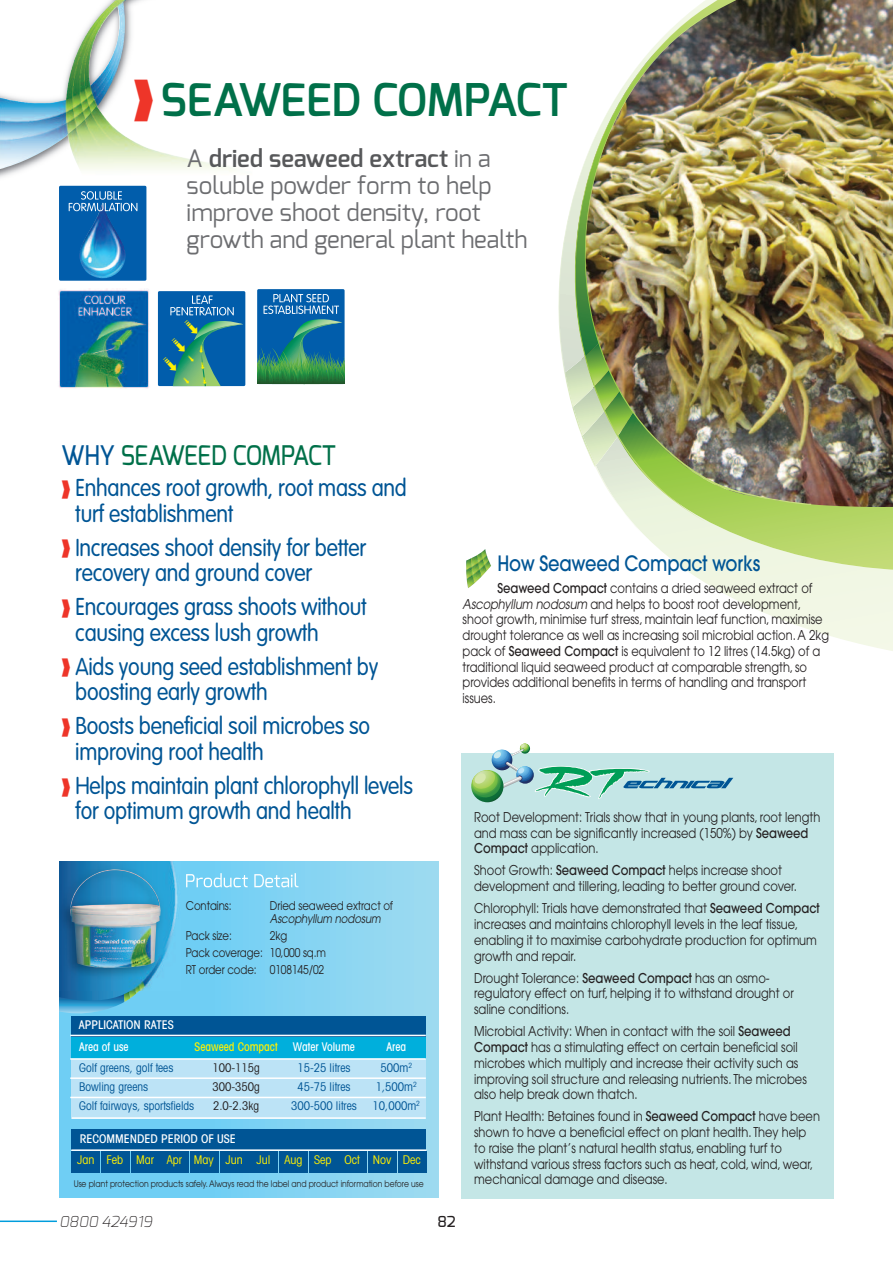
<style>
.page{position:relative;width:893px;height:1263px;background:#fff}
.page>*{position:absolute;margin:0;border:0;box-sizing:border-box;transform-origin:0 0}
.t1{font:600 45px "Exo";letter-spacing:-.005em;color:#007049}
.t2{font:500 27px "Exo";letter-spacing:-.01em;color:#007049;scale:.9 1}
.t3{font:300 24px/25.5px "VAG Rounded";letter-spacing:-.01em;color:#005595;scale:.9 1}
.t4{font:24px/27px "Exo";color:#6c6d70}
.t5{font:500 21px "Avant Garde";letter-spacing:-.01em;color:#005595;scale:.85 1}
.t6{font:italic 200 15px "Exo";color:#231f20}
.t7{font:500 15px "Exo";color:#231f20}
.t8{font:13.5px/15.8px "Avant Garde";color:#231f20;scale:.85 1}
.t9{font:condensed 12px "Avant Garde";color:#005595;scale:.95 1}
.t10{font:12px/17px "Avant Garde";letter-spacing:-.01em;color:#231f20;scale:.85 1}
.t11{font:500 condensed 12px/22px "Avant Garde";color:#fff}
.t12{font:condensed 12px "Avant Garde";color:#fff101}
.t13{font:condensed 12px "Avant Garde";color:#231f20;scale:.95 1}
.t14{font:italic 12px "Avant Garde";letter-spacing:-.005em;color:#231f20;scale:.85 1}
.t15{font:500 condensed 12px "Avant Garde";color:#fff;scale:.95 1}
.t16{font:500 condensed 12px "Avant Garde";color:#fff101;scale:.95 1}
.t17{font:9px "Avant Garde";color:#231f20;scale:.85 1}
.s1{color:#ee3529}
.s2{font-weight:600;color:#57585a}
.s3{color:#005595}
.s4{font-weight:500}
.s5{font-style:italic}
</style>
<div class="page">
<hr style="left:0;top:1220px;width:57px;height:2px;background:#009ddc">
<img style="left:797px;top:0;width:96px;height:343px">
<svg style="left:688px;top:571px;width:205px;height:80px"></svg>
<img style="left:642px;top:343px;width:251px;height:228px">
<svg style="left:564px;top:373px;width:111px;height:159px"></svg>
<img style="left:572px;top:407px;width:2px;height:29px">
<img style="left:565px;top:372px;width:8px;height:35px">
<img style="left:558px;top:0;width:149px;height:373px">
<img style="left:574px;top:6px;width:237px;height:499px">
<img style="left:0;top:0;width:142px;height:178px">
<img style="left:0;top:0;width:127px;height:169px">
<img style="left:67px;top:106px;width:168px;height:72px">
<svg style="left:60px;top:862px;width:379px;height:335px;background:#86d3f1"></svg>
<svg style="left:60px;top:862px;width:188px;height:156px;background:#6dc9ee"></svg>
<svg style="left:254px;top:873px;width:45px;height:14px"></svg>
<div style="left:71px;top:1035px;width:355px;height:23px;background:#00afdc"></div>
<div style="left:72px;top:1016px;width:354px;height:21px;background:#005595"></div>
<div style="left:72px;top:1059px;width:354px;height:60px;background:#bce3f6"></div>
<hr style="left:70px;top:1035px;width:356px;height:1px;background:#fff">
<hr style="left:70px;top:1058px;width:356px;height:2px;background:#fff">
<hr style="left:70px;top:1077px;width:356px;height:2px;background:#fff">
<hr style="left:70px;top:1097px;width:356px;height:1px;background:#fff">
<img style="left:59px;top:861px;width:121px;height:130px">
<img style="left:70px;top:869px;width:91px;height:99px">
<div style="left:72px;top:1151px;width:28px;height:22px;background:#005595"></div>
<div style="left:101px;top:1151px;width:28px;height:22px;background:#005595"></div>
<div style="left:131px;top:1151px;width:28px;height:22px;background:#005595"></div>
<div style="left:161px;top:1151px;width:28px;height:22px;background:#005595"></div>
<div style="left:190px;top:1151px;width:28px;height:22px;background:#005595"></div>
<div style="left:220px;top:1151px;width:28px;height:22px;background:#005595"></div>
<div style="left:250px;top:1151px;width:28px;height:22px;background:#005595"></div>
<div style="left:279px;top:1151px;width:28px;height:22px;background:#005595"></div>
<div style="left:309px;top:1151px;width:28px;height:22px;background:#005595"></div>
<div style="left:339px;top:1151px;width:28px;height:22px;background:#005595"></div>
<div style="left:368px;top:1151px;width:28px;height:22px;background:#005595"></div>
<div style="left:398px;top:1151px;width:28px;height:22px;background:#005595"></div>
<div style="left:72px;top:1129px;width:354px;height:21px;background:#005595"></div>
<hr style="left:71px;top:1149px;width:355px;height:2px;background:#fff">
<hr style="left:72px;top:1117px;width:354px;height:2px;background:#fff">
<div style="left:461px;top:753px;width:372px;height:446px;background:#c4e6e6"></div>
<svg style="left:471px;top:770px;width:32px;height:32px"></svg>
<svg style="left:471px;top:743px;width:262px;height:56px"></svg>
<div style="left:58px;top:184px;width:90px;height:98px;background:#015dab;border-radius:3px"></div>
<div style="left:56px;top:183px;width:93px;height:101px;border:3px solid #fff;border-radius:3px"></div>
<img style="left:79px;top:211px;width:47px;height:68px">
<svg style="left:69px;top:191px;width:68px;height:20px"></svg>
<img style="left:58px;top:288px;width:93px;height:101px;border-radius:4px">
<div style="left:156px;top:290px;width:91px;height:97px;background:#015dab;border-radius:3px"></div>
<div style="left:155px;top:288px;width:93px;height:101px;border:3px solid #fff;border-radius:3px"></div>
<div style="left:256px;top:288px;width:90px;height:97px;background:#015dab;border-radius:3px"></div>
<div style="left:254px;top:286px;width:93px;height:101px;border:3px solid #fff;border-radius:3px"></div>
<svg style="left:257px;top:294px;width:88px;height:90px"></svg>
<img style="left:466px;top:549px;width:25px;height:39px">
<svg style="left:162px;top:295px;width:81px;height:91px"></svg>
<h1 class="t1" style="left:132px;top:81px;width:437px"><span class="s1">❱</span>SEAWEED COMPACT</h1>
<h3 class="t4" style="left:187px;top:145px;width:342px">A <span class="s2">dried seaweed extract</span> in a soluble powder form to help improve shoot density, root growth and general plant health</h3>
<h2 class="t2" style="left:61px;top:444px;width:307px"><span class="s3">WHY</span> SEAWEED COMPACT</h2>
<h3 class="t3" style="left:75px;top:477px;width:370px;text-indent:-14px"><span class="s1">❱</span> Enhances root growth, root mass and turf establishment</h3>
<h3 class="t3" style="left:75px;top:536px;width:325px;text-indent:-14px"><span class="s1">❱</span> Increases shoot density for better recovery and ground cover</h3>
<h3 class="t3" style="left:75px;top:596px;width:325px;text-indent:-14px"><span class="s1">❱</span> Encourages grass shoots without causing excess lush growth</h3>
<h3 class="t3" style="left:75px;top:655px;width:338px;text-indent:-14px"><span class="s1">❱</span> Aids young seed establishment by boosting early growth</h3>
<h3 class="t3" style="left:75px;top:715px;width:329px;text-indent:-14px"><span class="s1">❱</span> Boosts beneficial soil microbes so improving root health</h3>
<h3 class="t3" style="left:75px;top:774px;width:377px;text-indent:-14px"><span class="s1">❱</span> Helps maintain plant chlorophyll levels for optimum growth and health</h3>
<p class="t10" style="left:186px;top:898px;width:55px">Contains:</p>
<p class="t10" style="left:270px;top:898px;width:147px">Dried seaweed extract of</p>
<p class="t14" style="left:270px;top:914px;width:132px">Ascophyllum nodosum</p>
<p class="t10" style="left:186px;top:928px;width:56px">Pack size:</p>
<p class="t10" style="left:186px;top:928px;width:166px;text-indent:84px">2kg<br>Pack coverage: 10,000 sq.m<br>RT order code: 0108145/02</p>
<p class="t11" style="left:79px;top:1015px;width:97px">APPLICATION RATES<br>Area of use</p>
<p class="t16" style="left:195px;top:1042px;width:89px">Seaweed Compact</p>
<p class="t15" style="left:293px;top:1042px;width:67px">Water Volume</p>
<p class="t15" style="left:386px;top:1042px;width:22px">Area</p>
<p class="t9" style="left:79px;top:1063px;width:101px">Golf greens, golf tees</p>
<p class="t13" style="left:212px;top:1063px;width:51px">100-115g</p>
<p class="t9" style="left:297px;top:1063px;width:57px">15-25 litres</p>
<p class="t9" style="left:380px;top:1063px;width:35px">500m<sup>2</sup></p>
<p class="t9" style="left:79px;top:1082px;width:74px">Bowling greens</p>
<p class="t13" style="left:212px;top:1082px;width:51px">300-350g</p>
<p class="t9" style="left:297px;top:1082px;width:57px">45-75 litres</p>
<p class="t9" style="left:376px;top:1082px;width:45px">1,500m<sup>2</sup></p>
<p class="t9" style="left:79px;top:1101px;width:123px">Golf fairways, sportsfields</p>
<p class="t13" style="left:213px;top:1101px;width:50px">2.0-2.3kg</p>
<p class="t9" style="left:291px;top:1101px;width:71px">300-500 litres</p>
<p class="t9" style="left:373px;top:1101px;width:51px">10,000m<sup>2</sup></p>
<p class="t11" style="left:80px;top:1129px;width:157px">RECOMMENDED PERIOD OF USE</p>
<p class="t12" style="left:77px;top:1155px;width:345px">Jan Feb Mar Apr May Jun Jul Aug Sep Oct Nov Dec</p>
<p class="t17" style="left:74px;top:1180px;width:413px">Use plant protection products safely.Always read the label and product information before use</p>
<h3 class="t5" style="left:497px;top:555px;width:311px">How Seaweed Compact works</h3>
<p class="t8" style="left:463px;top:581px;width:433px;text-indent:35px"><span class="s4">Seaweed Compact</span> contains a dried seaweed extract of <span class="s5">Ascophyllum nodosum</span> and helps to boost root development, shoot growth, minimise turf stress, maintain leaf function, maximise drought tolerance as well as increasing soil microbial action.A 2kg pack of <span class="s4">Seaweed Compact</span> is equivalent to 12 litres (14.5kg) of a traditional liquid seaweed product at comparable strength, so provides additional benefits in terms of handling and transport issues.</p>
<p class="t8" style="left:474px;top:810px;width:409px">Root Development: Trials show that in young plants, root length and mass can be significantly increased (150%) by <span class="s4">Seaweed<br>Compact</span> application.</p>
<p class="t8" style="left:474px;top:864px;width:381px">Shoot Growth: <span class="s4">Seaweed Compact</span> helps increase shoot development and tillering, leading to better ground cover.</p>
<p class="t8" style="left:474px;top:902px;width:408px">Chlorophyll: Trials have demonstrated that <span class="s4">Seaweed Compact </span>increases and maintains chlorophyll levels in the leaf tissue, enabling it to maximise carbohydrate production for optimum growth and repair.</p>
<p class="t8" style="left:474px;top:971px;width:378px">Drought Tolerance: <span class="s4">Seaweed Compact</span> has an osmo&shy;regulatory effect on turf, helping it to withstand drought or saline conditions.</p>
<p class="t8" style="left:474px;top:1025px;width:393px">Microbial Activity: When in contact with the soil <span class="s4">Seaweed Compact</span> has a stimulating effect on certain beneficial soil microbes which multiply and increase their activity such as improving soil structure and releasing nutrients. The microbes also help break down thatch.</p>
<p class="t8" style="left:474px;top:1110px;width:408px">Plant Health: Betaines found in <span class="s4">Seaweed Compact</span> have been shown to have a beneficial effect on plant health. They help to raise the plant’s natural health status, enabling turf to withstand various stress factors such as heat, cold, wind, wear, mechanical damage and disease.</p>
<p class="t6" style="left:60px;top:1215px;width:95px">0800 424919</p>
<p class="t7" style="left:437px;top:1215px;width:20px">82</p>
</div>
